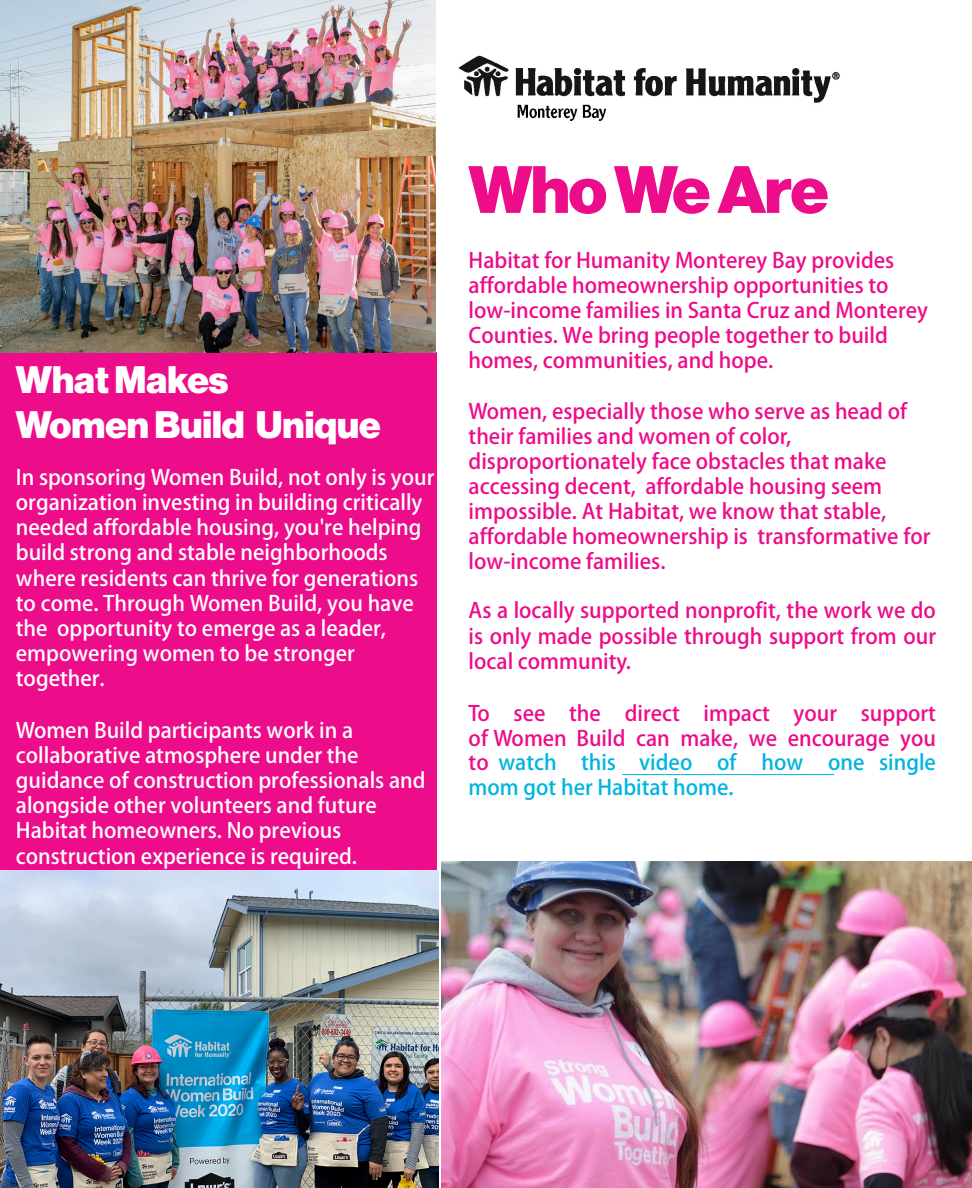
<style>
.page{position:relative;width:972px;height:1188px;background:#fff}
.page>*{position:absolute;margin:0;border:0;box-sizing:border-box;transform-origin:0 0}
.t1{font:65.4px "N Haas Grotesk DS Pro 95 Blk";letter-spacing:-.02em;color:#ed0c8a}
.t2{font:37.5px/45px "N Haas Grotesk DS Pro 95 Blk";color:#fff}
.t3{font:700 21px/25px "Adobe Fan Heiti Std";color:#ed0c8a}
.t4{font:700 21px/25.2px "Adobe Fan Heiti Std";color:#fff}
.s1{color:#00b4e0}
</style>
<div class="page">
<div style="left:0;top:352px;width:437px;height:836px;background:#ed0c8a"></div>
<img style="left:441px;top:862px;width:530px;height:326px">
<img style="left:1px;top:0;width:435px;height:352px">
<img style="left:458px;top:55px;width:382px;height:66px">
<img style="left:0;top:870px;width:439px;height:318px">
<hr style="left:622px;top:774px;width:212px;height:1px;background:#00b4e0">
<p class="t2" style="left:16px;top:358px;width:366px">What Makes<br>Women Build Unique</p>
<p class="t4" style="left:16px;top:465px;width:420px">In sponsoring Women Build, not only is your organization investing in building critically needed affordable housing, you're helping build strong and stable neighborhoods where residents can thrive for generations to come. Through Women Build, you have the opportunity to emerge as a leader, empowering women to be stronger together.</p>
<p class="t4" style="left:16px;top:718px;width:411px">Women Build participants work in a collaborative atmosphere under the guidance of construction professionals and alongside other volunteers and future Habitat homeowners. No previous construction experience is required.</p>
<p class="t1" style="left:469px;top:151px;width:361px">Who We Are</p>
<p class="t3" style="left:469px;top:249px;width:461px">Habitat for Humanity Monterey Bay provides affordable homeownership opportunities to low-income families in Santa Cruz and Monterey Counties. We bring people together to build homes, communities, and hope.</p>
<p class="t3" style="left:469px;top:399px;width:463px">Women, especially those who serve as head of their families and women of color, disproportionately face obstacles that make accessing decent, affordable housing seem impossible. At Habitat, we know that stable, affordable homeownership is transformative for low-income families.</p>
<p class="t3" style="left:469px;top:598px;width:469px;line-height:25.5px;text-align:justify">As a locally supported nonprofit, the work we do is only made possible through support from our local community.</p>
<p class="t3" style="left:469px;top:702px;width:469px;line-height:24.6px;text-align:justify">To see the direct impact your support of Women Build can make, we encourage you to <span class="s1">watch this video of how one single mom got her Habitat home.</span></p>
</div>
